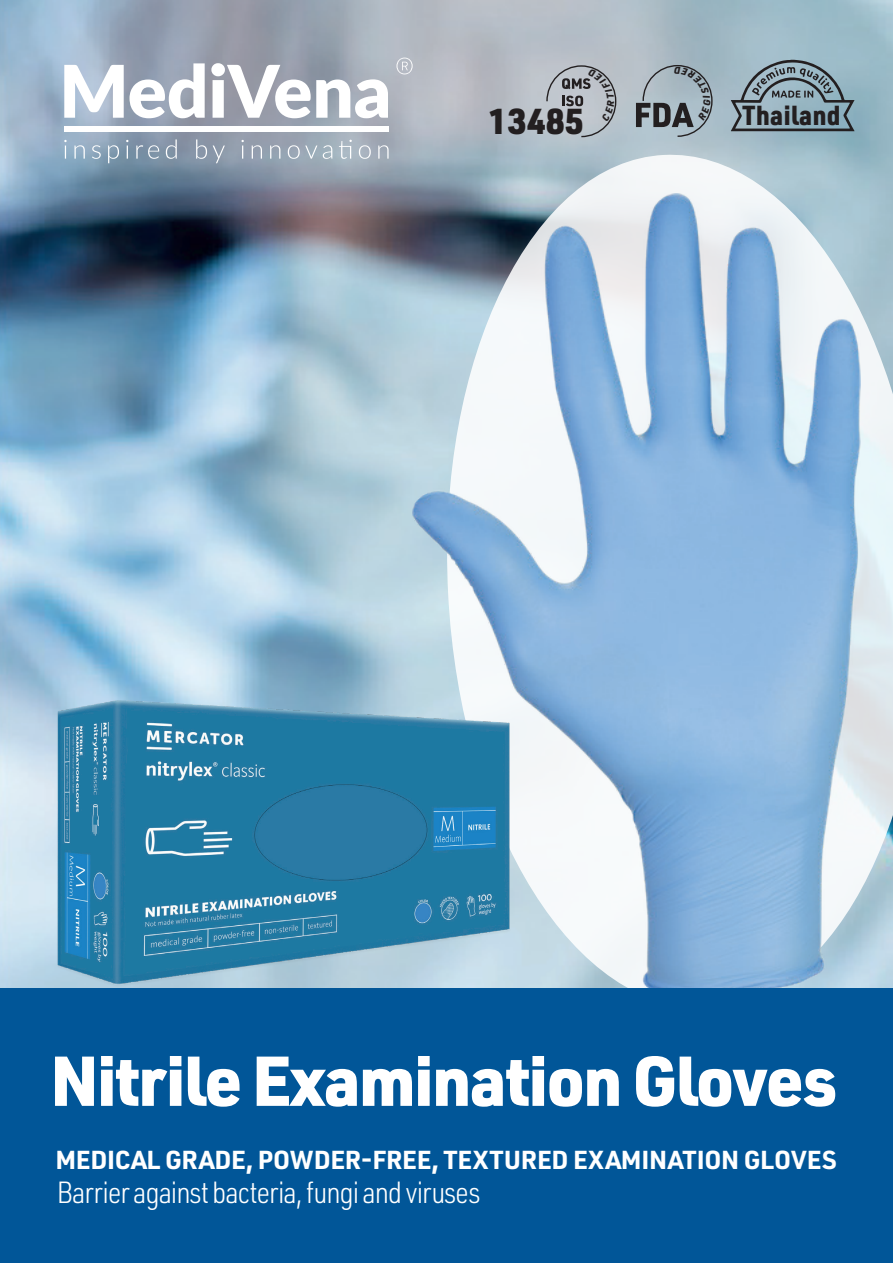
<style>
.page{position:relative;width:893px;height:1263px;background:#fff}
.page>*{position:absolute;margin:0;border:0;box-sizing:border-box;transform-origin:0 0}
.t1{font:900 69px "URWDIN";letter-spacing:-.03em;color:#fff}
.t2{font:900 35.4px "URWDIN";color:#231f20}
.t3{font:300 30px "URWDIN Semi Cond";letter-spacing:-.035em;color:#fff}
.t4{font:900 27px "URWDIN Semi Cond";letter-spacing:.015em;color:#231f20}
.t5{font:700 25.5px "URWDIN";letter-spacing:-.01em;color:#fff}
</style>
<div class="page">
<img style="left:0;top:0;width:893px;height:989px">
<svg style="left:731px;top:60px;width:123px;height:71px;background:#849ba6"></svg>
<svg style="left:64px;top:65px;width:60px;height:53px"></svg>
<svg style="left:130px;top:63px;width:75px;height:55px"></svg>
<svg style="left:211px;top:63px;width:177px;height:55px"></svg>
<div style="left:64px;top:127px;width:325px;height:5px;background:#fff"></div>
<svg style="left:64px;top:140px;width:3px;height:19px"></svg>
<svg style="left:74px;top:145px;width:11px;height:14px"></svg>
<svg style="left:92px;top:145px;width:9px;height:14px"></svg>
<svg style="left:108px;top:145px;width:11px;height:18px"></svg>
<svg style="left:126px;top:140px;width:2px;height:19px"></svg>
<svg style="left:136px;top:145px;width:23px;height:14px"></svg>
<svg style="left:166px;top:139px;width:11px;height:20px"></svg>
<svg style="left:196px;top:139px;width:11px;height:20px"></svg>
<svg style="left:213px;top:146px;width:12px;height:17px"></svg>
<svg style="left:241px;top:140px;width:3px;height:19px"></svg>
<svg style="left:252px;top:145px;width:10px;height:14px"></svg>
<svg style="left:270px;top:145px;width:10px;height:14px"></svg>
<svg style="left:288px;top:145px;width:29px;height:14px"></svg>
<svg style="left:323px;top:145px;width:9px;height:14px"></svg>
<svg style="left:339px;top:140px;width:13px;height:19px"></svg>
<svg style="left:359px;top:145px;width:12px;height:14px"></svg>
<svg style="left:378px;top:145px;width:11px;height:14px"></svg>
<svg style="left:396px;top:58px;width:17px;height:16px"></svg>
<svg style="left:447px;top:155px;width:446px;height:834px"></svg>
<img style="left:413px;top:194px;width:447px;height:795px">
<div style="left:0;top:989px;width:893px;height:274px;background:#015698"></div>
<img style="left:57px;top:700px;width:454px;height:287px">
<svg style="left:636px;top:64px;width:77px;height:74px;background:#93a0a8"></svg>
<svg style="left:546px;top:65px;width:71px;height:73px;background:#adb3b9"></svg>
<h2 class="t2" style="left:489px;top:96px;width:97px">13485</h2>
<p class="t4" style="left:742px;top:97px;width:100px">Thailand</p>
<h1 class="t1" style="left:50px;top:1033px;width:789px">N itrile Examination Gloves</h1>
<p class="t5" style="left:55px;top:1142px;width:783px">MEDICAL GRADE, POWDER-FREE, TEXTURED EXAMINATION GLOVES</p>
<p class="t3" style="left:57px;top:1172px;width:425px">Barrieragainstbacteria,fungiandviruses</p>
</div>
